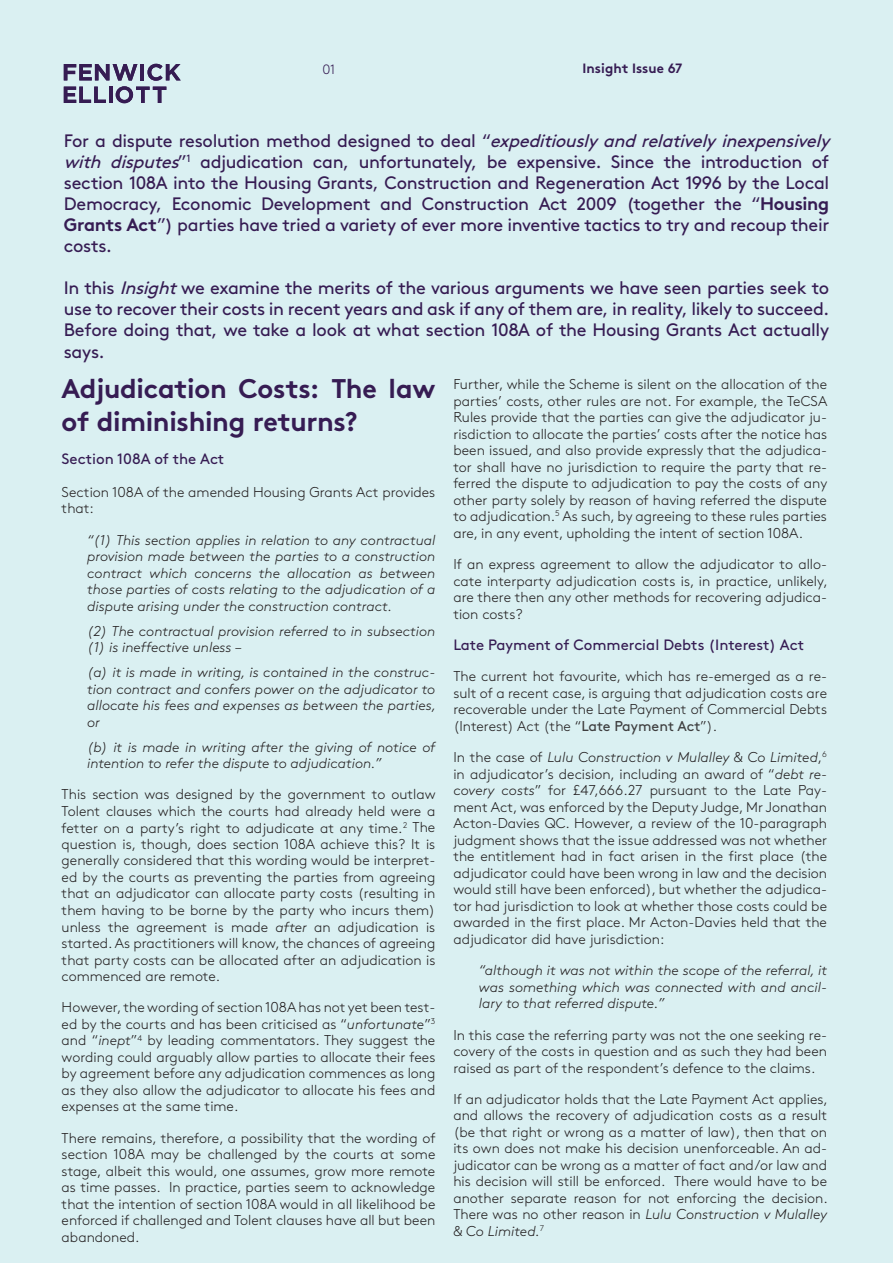
<style>
.page{position:relative;width:893px;height:1263px;background:#daf0f2}
.page>*{position:absolute;margin:0;border:0;box-sizing:border-box;transform-origin:0 0}
.t1{font:700 27px/33px "Brown";letter-spacing:-.01em;color:#361c53}
.t2{font:18px/21px "Brown";letter-spacing:-.015em;color:#361c53}
.t3{font:15px "Brown";color:#361c53}
.t4{font:300 14.25px/16.5px "Brown";color:#231f20;text-align:justify}
.t5{font:italic 300 14.25px/16.5px "Brown";color:#231f20;text-align:justify}
.t6{font:700 13.5px "Brown";color:#361c53}
.t7{font:300 13.5px "Brown";color:#361c53}
.s1{font-style:italic}
.s2{font-weight:700}
.s3{font-weight:400;color:#3e3e3f}
</style>
<div class="page">
<svg style="left:64px;top:64px;width:117px;height:39px;background:#999db3"></svg>
<p class="t7" style="left:323px;top:59px;width:14px">01</p>
<p class="t6" style="left:583px;top:58px;width:101px">Insight Issue 67</p>
<p class="t2" style="left:64px;top:129px;width:773px">Fo r a d i s p u t e r e s o l u t i o n m et h o d d e s i g n e d t o d e a l “<span class="s1">expeditiouslyandrelativelyinexpensively with disputes</span>”<sup>1</sup> adjudication can, unfortunately, be expensive. Since the introduction of section 108A into the Housing Grants, Construction and Regeneration Act 1996 by the Local Democracy, Economic Development and Construction Act 2009 (together the “<span class="s2">Housing Grants Act</span>”) parties have tried a variety of ever more inventive tactics to try and recoup their costs.</p>
<p class="t2" style="left:64px;top:276px;width:767px;text-align:justify">In this <span class="s1">Insight</span>we examine the merits of the various arguments we have seen parties seek to use to recover their costs in recent years and ask if any of them are, in reality, likely to succeed.<br>Before doing that, we take a look at what section 108A of the Housing Grants Act actually says.</p>
<h1 class="t1" style="left:62px;top:369px;width:375px">Adjudication Costs: The law of diminishing returns?</h1>
<p class="t3" style="left:62px;top:447px;width:164px">Section 108A of the Act</p>
<p class="t4" style="left:62px;top:482px;width:375px">Section 108A of the amended Housing Grants Act provides that:</p>
<p class="t5" style="left:87px;top:530px;width:350px">“(1) This section applies in relation to any contractual provision made between the parties to a construction contract which concerns the allocation as between those parties of costs relating to the adjudication of a dispute arising under the construction contract.</p>
<p class="t5" style="left:87px;top:621px;width:350px">(2) The contractual provision referred to in subsection (1) is ineffective unless –</p>
<p class="t5" style="left:87px;top:663px;width:350px">(a) it is made in writing, is contained in the construc&shy;tion contract and confers power on the adjudicator to allocate his fees and expenses as between the parties, or</p>
<p class="t5" style="left:87px;top:737px;width:350px">(b) it is made in writing after the giving of notice of intention to refer the dispute to adjudication.”</p>
<p class="t4" style="left:62px;top:785px;width:375px">This section was designed by the government to outlaw Tolent clauses which the courts had already held were a fetter on a party’s right to adjudicate at any time.<sup>2</sup> The question is, though, does section 108A achieve this? It is generally considered that this wording would be interpret&shy;ed by the courts as preventing the parties from agreeing that an adjudicator can allocate party costs (resulting in them having to be borne by the party who incurs them) unless the agreement is made <span class="s1">after</span> an adjudication is started. As practitioners will know, the chances of agreeing that party costs can be allocated after an adjudication is commenced are remote.</p>
<p class="t4" style="left:62px;top:998px;width:375px">However, the wording of section 108A has not yet been test&shy;ed by the courts and has been criticised as “<span class="s1">unfortunate</span>”<sup>3 </sup>and “<span class="s1">inept</span>”<sup>4</sup> by leading commentators. They suggest the wording could arguably allow parties to allocate their fees by agreement before any adjudication commences as long as they also allow the adjudicator to allocate his fees and expenses at the same time.</p>
<p class="t4" style="left:62px;top:1128px;width:375px">There remains, therefore, a possibility that the wording of section 108A may be challenged by the courts at some stage, albeit this would, one assumes, grow more remote as time passes. In practice, parties seem to acknowledge that the intention of section 108A would in all likelihood be enforced if challenged and Tolent clauses have all but been abandoned.</p>
<p class="t4" style="left:453px;top:375px;width:376px">Further, while the Scheme is silent on the allocation of the parties’ costs, other rules are not. For example, the TeCSA Rules provide that the parties can give the adjudicator ju&shy;risdiction to allocate the parties’ costs after the notice has been issued, and also provide expressly that the adjudica&shy;tor shall have no jurisdiction to require the party that re&shy;ferred the dispute to adjudication to pay the costs of any other party solely by reason of having referred the dispute to adjudication.<sup>5</sup> As such, by agreeing to these rules parties are, in any event, upholding the intent of section 108A.</p>
<p class="t4" style="left:453px;top:555px;width:376px">If an express agreement to allow the adjudicator to allo&shy;cate interparty adjudication costs is, in practice, unlikely, are there then any other methods for recovering adjudica&shy;tion costs?</p>
<p class="t3" style="left:453px;top:633px;width:352px">Late Payment of Commercial Debts (Interest) Act</p>
<p class="t4" style="left:453px;top:667px;width:375px">The current hot favourite, which has re-emerged as a re&shy;sult of a recent case, is arguing that adjudication costs are recoverable under the Late Payment of Commercial Debts (Interest) Act (the “<span class="s3">Late Payment Act</span>”).</p>
<p class="t4" style="left:453px;top:748px;width:375px">In the case of <span class="s1">Lulu Construction v Mulalley &amp; Co Limited</span>,<sup>6 </sup>in adjudicator’s decision, including an award of “<span class="s1">debt re&shy;covery costs</span>” for £47,666.27 pursuant to the Late Pay&shy;ment Act, was enforced by the Deputy Judge, Mr Jonathan Acton-Davies QC. However, a review of the 10-paragraph judgment shows that the issue addressed was not whether the entitlement had in fact arisen in the first place (the adjudicator could have been wrong in law and the decision would still have been enforced), but whether the adjudica&shy;tor had jurisdiction to look at whether those costs could be awarded in the first place. Mr Acton-Davies held that the adjudicator did have jurisdiction:</p>
<p class="t5" style="left:479px;top:961px;width:350px">“although it was not within the scope of the referral, it was something which was connected with and ancil&shy;lary to that referred dispute.”</p>
<p class="t4" style="left:453px;top:1025px;width:375px">In this case the referring party was not the one seeking re&shy;covery of the costs in question and as such they had been raised as part of the respondent’s defence to the claims.</p>
<p class="t4" style="left:453px;top:1090px;width:376px">If an adjudicator holds that the Late Payment Act applies, and allows the recovery of adjudication costs as a result (be that right or wrong as a matter of law), then that on its own does not make his decision unenforceable. An ad&shy;judicator can be wrong as a matter of fact and/or law and his decision will still be enforced. There would have to be another separate reason for not enforcing the decision.<br>There was no other reason in <span class="s1">Lulu Construction v Mulalley &amp; Co Limited.</span><sup>7</sup></p>
</div>
